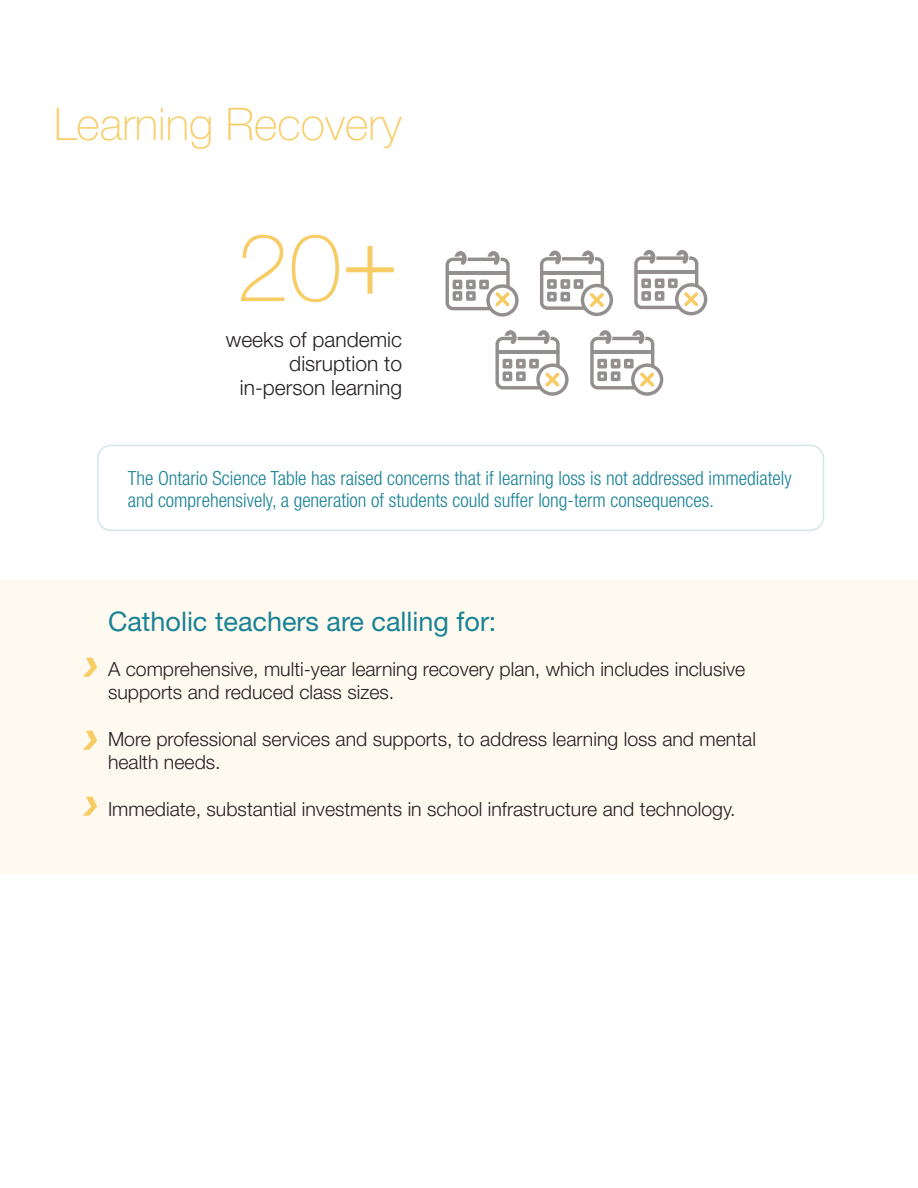
<style>
.page{position:relative;width:918px;height:1188px;background:#fff}
.page>*{position:absolute;margin:0;border:0;box-sizing:border-box;transform-origin:0 0}
.t1{font:100 94.5px "Helvetica Neue LT Std";color:#f8cc64}
.t2{font:100 45px "Helvetica Neue LT Std";color:#f8cc64}
.t3{font:27px "Helvetica Neue LT Std";color:#1a8296}
.t4{font:300 21px/24px "Helvetica Neue LT Std";color:#231f20;text-align:right}
.t5{font:300 19.5px/23.4px "Helvetica Neue LT Std";color:#231f20}
.t6{font:300 condensed 19.5px/21.6px "Helvetica Neue LT Std";color:#1a8296}
.s1{font-weight:300}
</style>
<div class="page">
<div style="left:0;top:580px;width:918px;height:294px;background:#fefaef"></div>
<div style="left:97px;top:445px;width:727px;height:86px;border:2px solid #1a8296;border-radius:14px"></div>
<svg style="left:83px;top:658px;width:14px;height:19px"></svg>
<svg style="left:83px;top:731px;width:14px;height:19px"></svg>
<svg style="left:83px;top:797px;width:14px;height:19px"></svg>
<svg style="left:495px;top:330px;width:74px;height:66px"></svg>
<svg style="left:590px;top:330px;width:73px;height:66px"></svg>
<svg style="left:446px;top:251px;width:73px;height:66px"></svg>
<svg style="left:540px;top:251px;width:73px;height:65px"></svg>
<svg style="left:634px;top:250px;width:73px;height:65px"></svg>
<h2 class="t2" style="left:54px;top:98px;width:349px">Learning Recovery</h2>
<h1 class="t1" style="left:237px;top:213px;width:163px">20<span class="s1">+</span></h1>
<p class="t4" style="left:226px;top:327px;width:178px">weeks of pandemic disruption to in-person learning</p>
<p class="t6" style="left:128px;top:467px;width:665px">The Ontario Science Table has raised concerns that if learning loss is not addressed immediately and comprehensively, a generation of students could suffer long-term consequences.</p>
<h3 class="t3" style="left:108px;top:605px;width:390px">Catholic teachers are calling for:</h3>
<p class="t5" style="left:108px;top:657px;width:639px">A comprehensive, multi-year learning recovery plan, which includes inclusive supports and reduced class sizes.</p>
<p class="t5" style="left:108px;top:727px;width:649px">More professional services and supports, to address learning loss and mental health needs.</p>
<p class="t5" style="left:108px;top:797px;width:629px">Immediate, substantial investments in school infrastructure and technology.</p>
</div>
